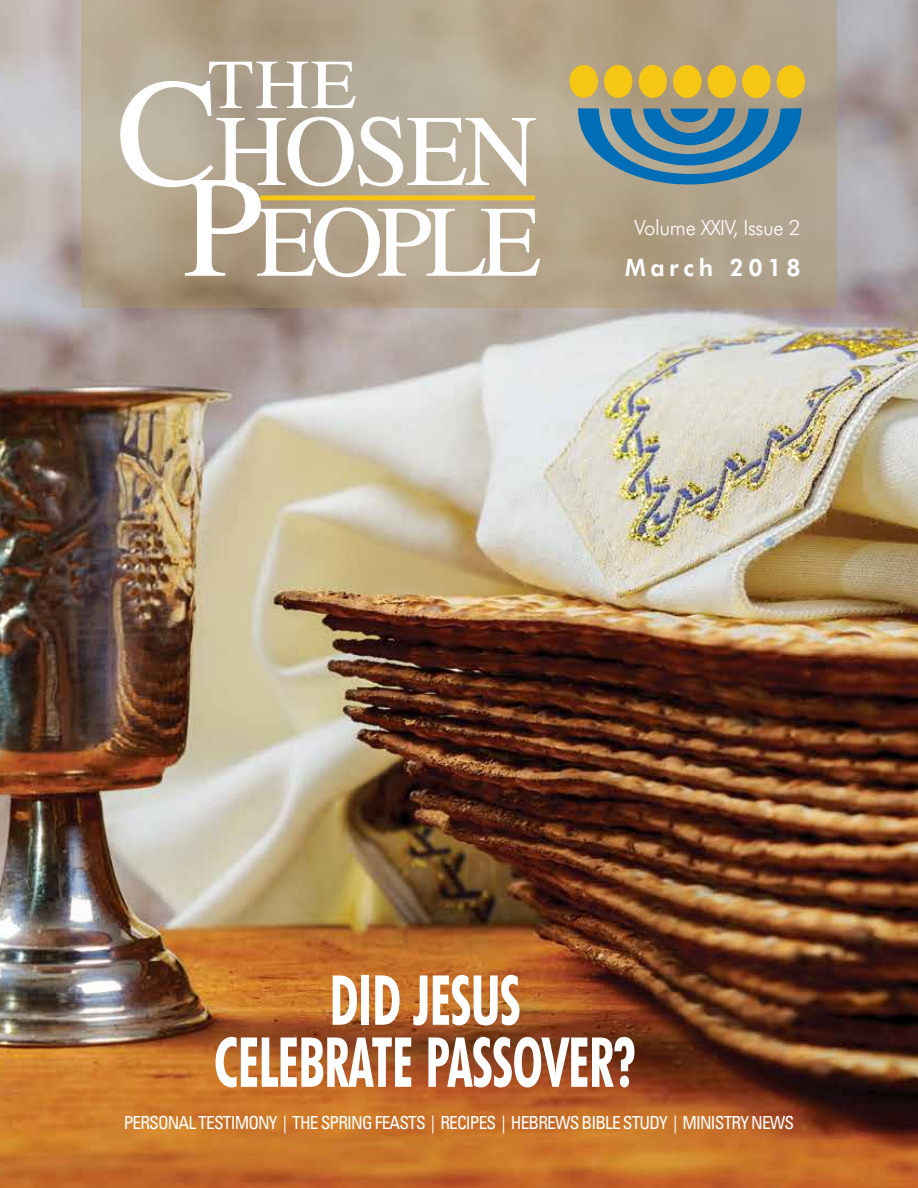
<style>
.page{position:relative;width:918px;height:1188px;background:#fff}
.page>*{position:absolute;margin:0;border:0;box-sizing:border-box;transform-origin:0 0}
.t1{font:101.1px/90.8px "STIX General";letter-spacing:-.035em;color:#fff;text-align:right}
.t2{font:69.9px "STIX General";color:#fff;scale:1.08 1}
.t3{font:700 condensed 69.15px/62.1px "Futura BT";letter-spacing:-.01em;color:#fff;text-align:center;scale:.78 1}
.t4{font:800 24px "Futura BT";letter-spacing:.2em;color:#fff}
.t5{font:300 21px "Futura BT";letter-spacing:-.015em;color:#fff}
.t6{font:condensed 18px "Univers";letter-spacing:-.05em;color:#fff}
.s1{font-size:153.9px}
.s2{font-size:144.45px}
</style>
<div class="page">
<img style="left:0;top:0;width:918px;height:1188px">
<svg style="left:81px;top:0;width:756px;height:308px;background:#b1a38b"></svg>
<svg style="left:577px;top:108px;width:225px;height:77px;background:#5788a1"></svg>
<div style="left:569px;top:65px;width:29px;height:33px;background:#f5c714;border-radius:50%"></div>
<div style="left:604px;top:65px;width:28px;height:33px;background:#f5c714;border-radius:50%"></div>
<div style="left:639px;top:65px;width:28px;height:33px;background:#f5c714;border-radius:50%"></div>
<div style="left:673px;top:65px;width:29px;height:33px;background:#f5c714;border-radius:50%"></div>
<div style="left:708px;top:65px;width:28px;height:33px;background:#f5c714;border-radius:50%"></div>
<div style="left:742px;top:65px;width:29px;height:33px;background:#f5c714;border-radius:50%"></div>
<div style="left:777px;top:65px;width:28px;height:33px;background:#f5c714;border-radius:50%"></div>
<div style="left:260px;top:195px;width:275px;height:5px;background:#f5c714"></div>
<h2 class="t2" style="left:208px;top:36px;width:140px">THE</h2>
<h1 class="t1" style="left:116px;top:110px;width:427px"><span class="s1">C</span>HOSEN<br><span class="s2">P</span>EOPLE</h1>
<p class="t5" style="left:634px;top:215px;width:168px">Volume XXIV, Issue 2</p>
<h3 class="t4" style="left:625px;top:253px;width:177px">March 2018</h3>
<h3 class="t3" style="left:214px;top:969px;width:544px">DID JESUS<br>CELEBRATE PASSOVER?</h3>
<p class="t6" style="left:124px;top:1111px;width:672px">PERSONAL TESTIMONY | THE SPRING FEASTS | RECIPES | HEBREWS BIBLE STUDY | MINISTRY NEWS</p>
</div>
